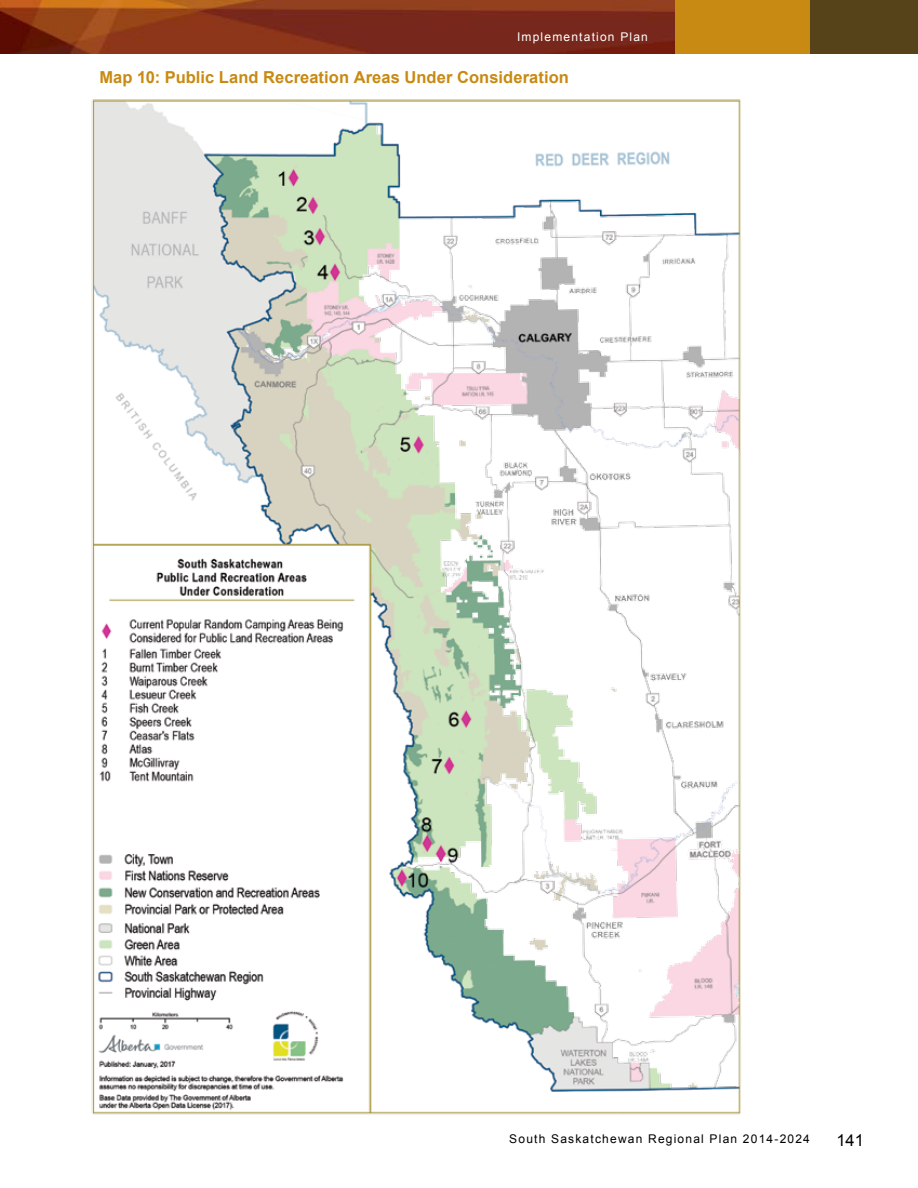
<style>
.page{position:relative;width:918px;height:1188px;background:#fff}
.page>*{position:absolute;margin:0;border:0;box-sizing:border-box;transform-origin:0 0}
.t1{font:700 16.5px "Arial";letter-spacing:.005em;color:#c88a12}
.t2{font:16.5px "Arial";color:#000}
.t3{font:12px "Arial";letter-spacing:.1em;color:#000}
.t4{font:12px "Arial";letter-spacing:.1em;color:#fff}
</style>
<div class="page">
<img style="left:0;top:0;width:675px;height:54px">
<div style="left:810px;top:0;width:108px;height:54px;background:#574319"></div>
<div style="left:675px;top:0;width:135px;height:54px;background:#c88a12"></div>
<img style="left:91px;top:99px;width:650px;height:1016px">
<p class="t4" style="left:517px;top:29px;width:132px">Implementation Plan</p>
<p class="t1" style="left:99px;top:66px;width:471px">Map 10: Public Land Recreation Areas Under Consideration</p>
<p class="t3" style="left:509px;top:1131px;width:302px">South Saskatchewan Regional Plan 2014-2024</p>
<p class="t2" style="left:836px;top:1129px;width:29px">141</p>
</div>
